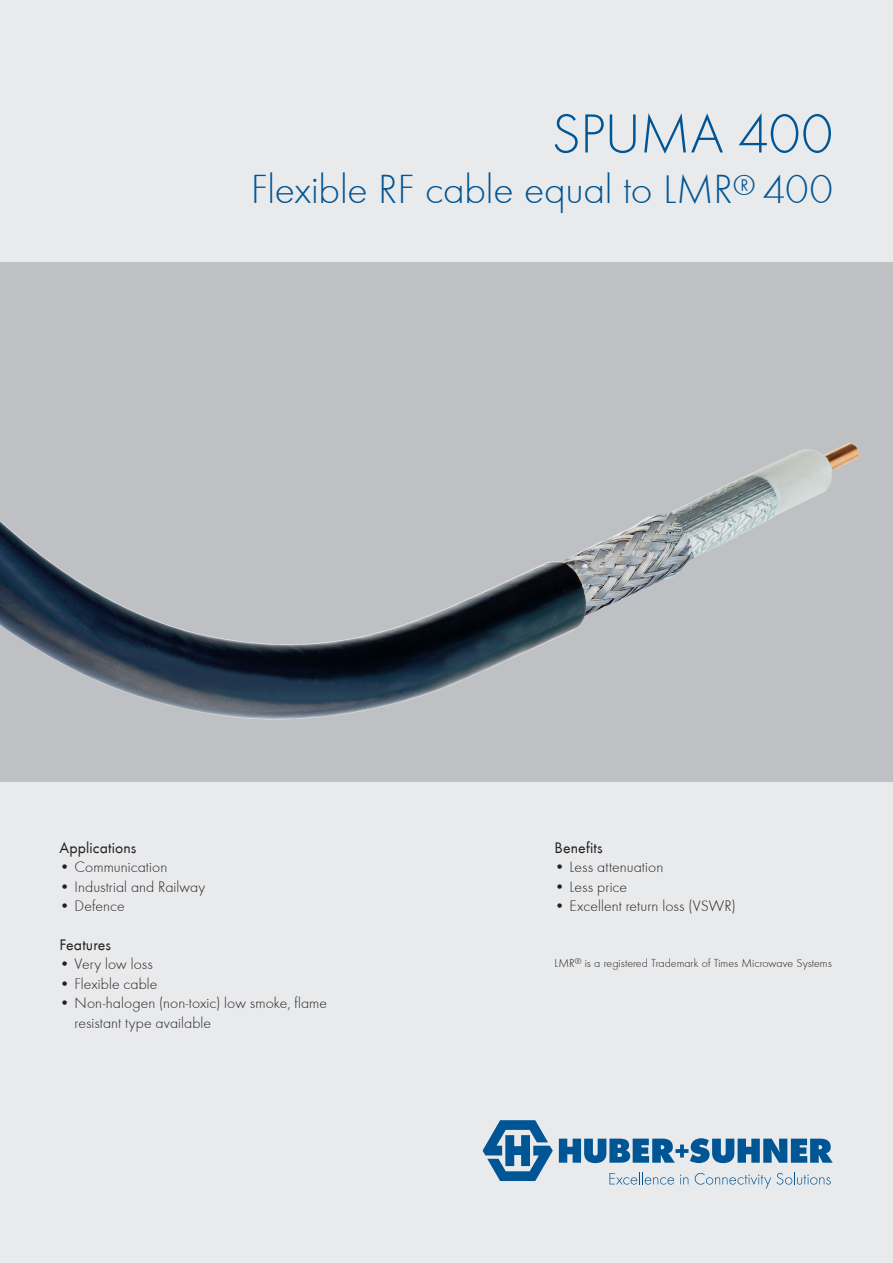
<style>
.page{position:relative;width:893px;height:1263px;background:#e9eaeb}
.page>*{position:absolute;margin:0;border:0;box-sizing:border-box;transform-origin:0 0}
.t1{font:300 57px "Futura T";letter-spacing:-.005em;color:#005595}
.t2{font:300 42px "Futura T";letter-spacing:-.005em;color:#005595}
.t3{font:300 15.75px/19.5px "Futura T";letter-spacing:.005em;color:#231f20}
.t4{font:15.75px "Futura T Boo";letter-spacing:.01em;color:#231f20}
.t5{font:300 12px "Futura T";color:#231f20}
</style>
<div class="page">
<svg style="left:609px;top:1172px;width:65px;height:12px"></svg>
<svg style="left:680px;top:1174px;width:8px;height:10px"></svg>
<svg style="left:695px;top:1172px;width:136px;height:16px"></svg>
<svg style="left:559px;top:1138px;width:274px;height:25px"></svg>
<svg style="left:483px;top:1120px;width:70px;height:61px"></svg>
<div style="left:0;top:262px;width:893px;height:520px;background:#bec0c3"></div>
<img style="left:0;top:443px;width:859px;height:277px">
<h1 class="t1" style="left:552px;top:103px;width:283px">SPUMA 400</h1>
<h2 class="t2" style="left:251px;top:166px;width:583px">Flexible RF cable equal to LMR<sup>®</sup> 400</h2>
<p class="t4" style="left:60px;top:839px;width:78px">Applications</p>
<p class="t3" style="left:60px;top:858px;width:109px">• Communication</p>
<p class="t3" style="left:60px;top:877px;width:147px">• Industrial and Railway</p>
<p class="t3" style="left:60px;top:897px;width:67px">• Defence</p>
<p class="t4" style="left:60px;top:936px;width:53px">Features</p>
<p class="t3" style="left:60px;top:955px;width:95px">• Very low loss</p>
<p class="t3" style="left:60px;top:974px;width:100px">• Flexible cable</p>
<p class="t3" style="left:75px;top:994px;width:254px;text-indent:-15px">• Non-halogen (non-toxic) low smoke, flame resistant type available</p>
<p class="t4" style="left:555px;top:839px;width:49px">Benefits</p>
<p class="t3" style="left:555px;top:858px;width:110px">• Less attenuation</p>
<p class="t3" style="left:555px;top:877px;width:74px">• Less price</p>
<p class="t3" style="left:555px;top:897px;width:183px">• Excellent return loss (VSWR)</p>
<p class="t5" style="left:555px;top:957px;width:279px">LMR<sup>®</sup> is a registered Trademark of Times Microwave Systems</p>
</div>
